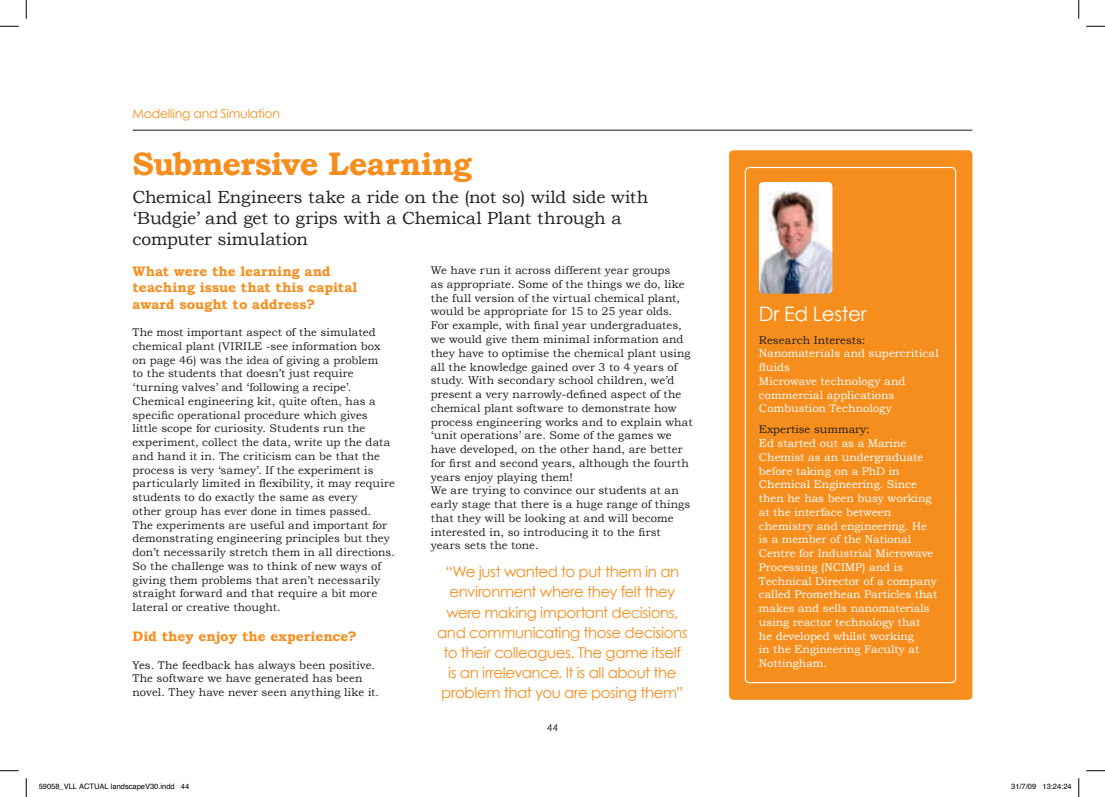
<style>
.page{position:relative;width:1105px;height:797px;background:#fff}
.page>*{position:absolute;margin:0;border:0;box-sizing:border-box;transform-origin:0 0}
.t1{font:700 32.5px "Bookman Old Style";letter-spacing:-.025em;color:#f68e1e}
.t2{font:20px "Century Gothic";letter-spacing:-.02em;color:#fff}
.t3{font:17.5px/21px "Bookman Old Style";letter-spacing:-.01em;color:#231f20}
.t4{font:15px/20px "Century Gothic";letter-spacing:-.025em;color:#f68e1e;text-align:center}
.t5{font:700 13.75px/16.2px "Bookman Old Style";letter-spacing:.005em;color:#f68e1e}
.t6{font:12.5px "Century Gothic";letter-spacing:-.02em;color:#f68e1e}
.t7{font:11.25px/13.8px "Bookman Old Style";letter-spacing:.005em;color:#231f20}
.t8{font:11.25px/13.8px "Bookman Old Style";color:#fff}
.t9{font:10px "Century Gothic";color:#231f20}
.t10{font:7.5px "Helvetica";color:#000}
</style>
<div class="page">
<hr style="left:133px;top:130px;width:839px;height:1px;background:#231f20">
<div style="left:729px;top:150px;width:243px;height:549px;background:#f68e1e;border-radius:4px"></div>
<div style="left:745px;top:167px;width:211px;height:516px;border:1px solid #fff;border-radius:4px"></div>
<img style="left:759px;top:182px;width:73px;height:112px">
<svg style="left:0;top:25px;width:19px;height:2px"></svg>
<svg style="left:1086px;top:25px;width:19px;height:2px"></svg>
<svg style="left:0;top:770px;width:19px;height:1px"></svg>
<svg style="left:1086px;top:770px;width:19px;height:1px"></svg>
<svg style="left:25px;top:0;width:2px;height:19px"></svg>
<svg style="left:25px;top:778px;width:2px;height:19px"></svg>
<svg style="left:1078px;top:0;width:1px;height:19px"></svg>
<svg style="left:1078px;top:778px;width:1px;height:19px"></svg>
<p class="t6" style="left:133px;top:105px;width:149px">Modelling and Simulation</p>
<p class="t1" style="left:133px;top:144px;width:341px">Submersive Learning</p>
<p class="t3" style="left:133px;top:186px;width:517px">Chemical Engineers take a ride on the (not so) wild side with ‘Budgie’ and get to grips with a Chemical Plant through a computer simulation</p>
<p class="t5" style="left:133px;top:263px;width:226px">What were the learning and teaching issue that this capital award sought to address?</p>
<p class="t7" style="left:133px;top:325px;width:264px">The most important aspect of the simulated chemical plant (VIRILE -see information box on page 46) was the idea of giving a problem<br>to the students that doesn’t just require ‘turning valves’ and ‘following a recipe’.<br>Chemical engineering kit, quite often, has a specific operational procedure which gives little scope for curiosity. Students run the experiment, collect the data, write up the data and hand it in. The criticism can be that the process is very ‘samey’. If the experiment is particularly limited in flexibility, it may require students to do exactly the same as every<br>other group has ever done in times passed.<br>The experiments are useful and important for demonstrating engineering principles but they don’t necessarily stretch them in all directions.<br>So the challenge was to think of new ways of giving them problems that aren’t necessarily straight forward and that require a bit more lateral or creative thought.</p>
<p class="t5" style="left:133px;top:628px;width:226px">Did they enjoy the experience?</p>
<p class="t7" style="left:133px;top:658px;width:248px">Yes. The feedback has always been positive.<br>The software we have generated has been novel. They have never seen anything like it.</p>
<p class="t7" style="left:431px;top:263px;width:263px">We have run it across different year groups<br>as appropriate. Some of the things we do, like the full version of the virtual chemical plant, would be appropriate for 15 to 25 year olds.<br>For example, with final year undergraduates, we would give them minimal information and they have to optimise the chemical plant using all the knowledge gained over 3 to 4 years of study. With secondary school children, we’d present a very narrowly-defined aspect of the chemical plant software to demonstrate how process engineering works and to explain what ‘unit operations’ are. Some of the games we have developed, on the other hand, are better for first and second years, although the fourth years enjoy playing them!</p>
<p class="t7" style="left:431px;top:483px;width:261px">We are trying to convince our students at an early stage that there is a huge range of things that they will be looking at and will become interested in, so introducing it to the first years sets the tone.</p>
<p class="t4" style="left:437px;top:562px;width:252px">“We just wanted to put them in an environment where they felt they were making important decisions, and communicating those decisions to their colleagues. The game itself<br>is an irrelevance. It is all about the problem that you are posing them”</p>
<p class="t9" style="left:547px;top:721px;width:13px">44</p>
<p class="t2" style="left:759px;top:301px;width:110px">Dr Ed Lester</p>
<p class="t7" style="left:759px;top:333px;width:108px">Research Interests:</p>
<p class="t8" style="left:759px;top:346px;width:181px">Nanomaterials and supercritical fluids</p>
<p class="t8" style="left:759px;top:374px;width:148px">Microwave technology and commercial applications</p>
<p class="t8" style="left:759px;top:401px;width:134px">Combustion Technology</p>
<p class="t7" style="left:759px;top:422px;width:112px">Expertise summary:</p>
<p class="t8" style="left:759px;top:436px;width:180px">Ed started out as a Marine<br>Chemist as an undergraduate before taking on a PhD in<br>Chemical Engineering. Since then he has been busy working at the interface between chemistry and engineering. He is a member of the National<br>Centre for Industrial Microwave<br>Processing (NCIMP) and is<br>Technical Director of a company called Promethean Particles that makes and sells nanomaterials using reactor technology that<br>he developed whilst working<br>in the Engineering Faculty at<br>Nottingham.</p>
<p class="t10" style="left:39px;top:780px;width:152px">59058_VLL ACTUAL landscapeV30.indd 44</p>
<p class="t10" style="left:1011px;top:780px;width:62px">31/7/09 13:24:24</p>
</div>
